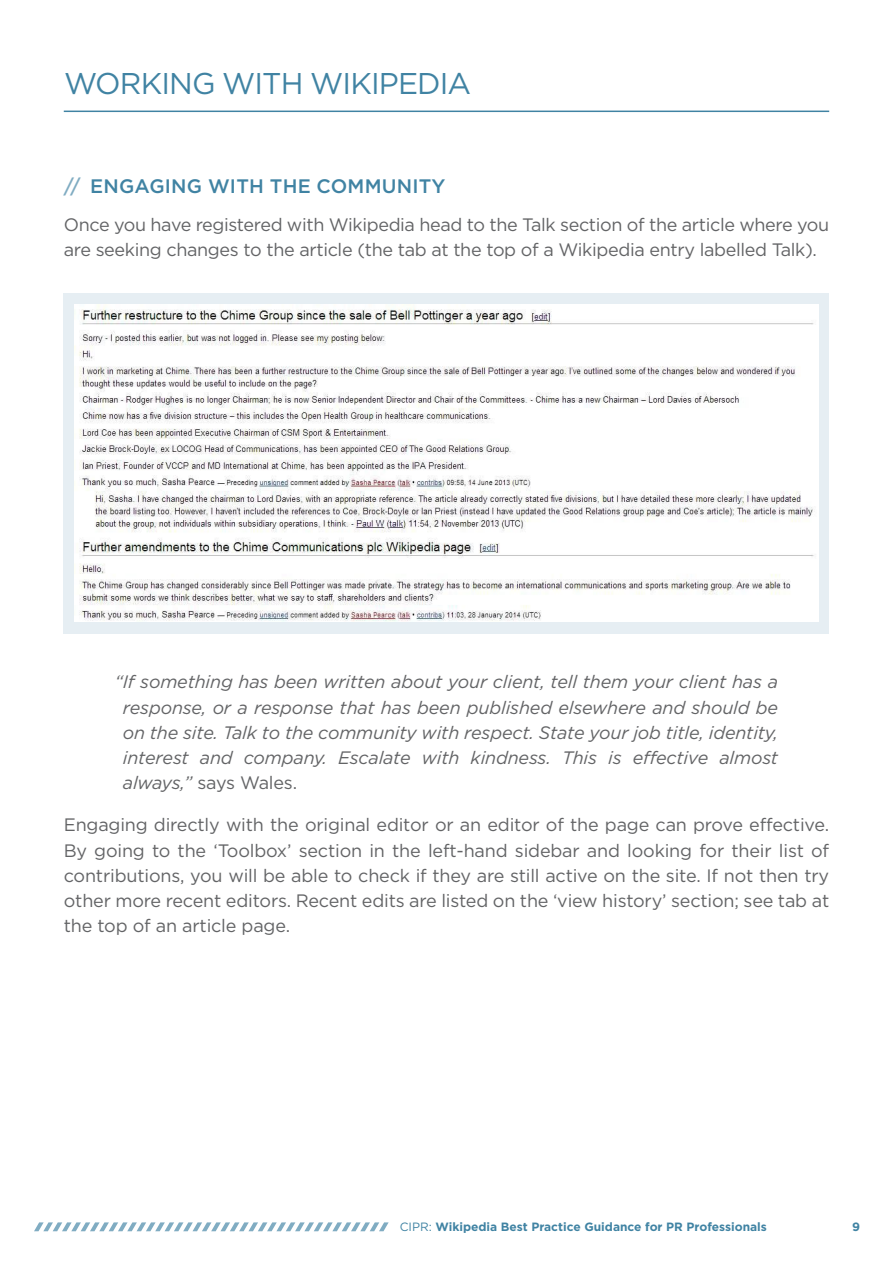
<style>
.page{position:relative;width:893px;height:1263px;background:#fff}
.page>*{position:absolute;margin:0;border:0;box-sizing:border-box;transform-origin:0 0}
.t1{font:30px "Gotham Pro";letter-spacing:-.03em;color:#4083a3}
.t2{font:500 19.5px "Gotham Pro";letter-spacing:.01em;color:#4083a3}
.t3{font:18px/25.2px "Gotham Pro";letter-spacing:-.02em;color:#636466}
.t4{font:italic 18px/25.2px "Gotham Pro";letter-spacing:-.01em;color:#636466;text-align:justify}
.t5{font:700 12px "Gotham Pro";color:#4083a3}
.s1{color:#80acc2}
.s2{font-style:normal}
.s3{font-weight:400}
</style>
<div class="page">
<div style="left:64px;top:293px;width:765px;height:340px;background:#e6eef3"></div>
<img style="left:74px;top:304px;width:745px;height:318px">
<hr style="left:64px;top:111px;width:765px;height:1px;background:#4083a3">
<svg style="left:34px;top:1222px;width:355px;height:9px"></svg>
<h1 class="t1" style="left:64px;top:66px;width:409px">WORKING WITH WIKIPEDIA</h1>
<p class="t2" style="left:64px;top:175px;width:383px"><span class="s1">//</span> ENGAGING WITH THE COMMUNITY</p>
<p class="t3" style="left:64px;top:212px;width:767px">Once you have registered with Wikipedia head to the Talk section of the article where you are seeking changes to the article (the tab at the top of a Wikipedia entry labelled Talk).</p>
<p class="t4" style="left:123px;top:669px;width:657px;text-indent:-8px">“If something has been written about your client, tell them your client has a response, or a response that has been published elsewhere and should be on the site. Talk to the community with respect. State your job title, identity, interest and company. Escalate with kindness. This is effective almost always,” <span class="s2">says Wales.</span></p>
<p class="t3" style="left:64px;top:812px;width:767px;text-align:justify">Engaging directly with the original editor or an editor of the page can prove effective.<br>By going to the ‘Toolbox’ section in the left-hand sidebar and looking for their list of contributions, you will be able to check if they are still active on the site. If not then try other more recent editors. Recent edits are listed on the ‘view history’ section; see tab at the top of an article page.</p>
<p class="t5" style="left:400px;top:1220px;width:369px"><span class="s3">CIPR:</span> Wikipedia Best Practice Guidance for PR Professionals</p>
<p class="t5" style="left:852px;top:1220px;width:9px">9</p>
</div>
